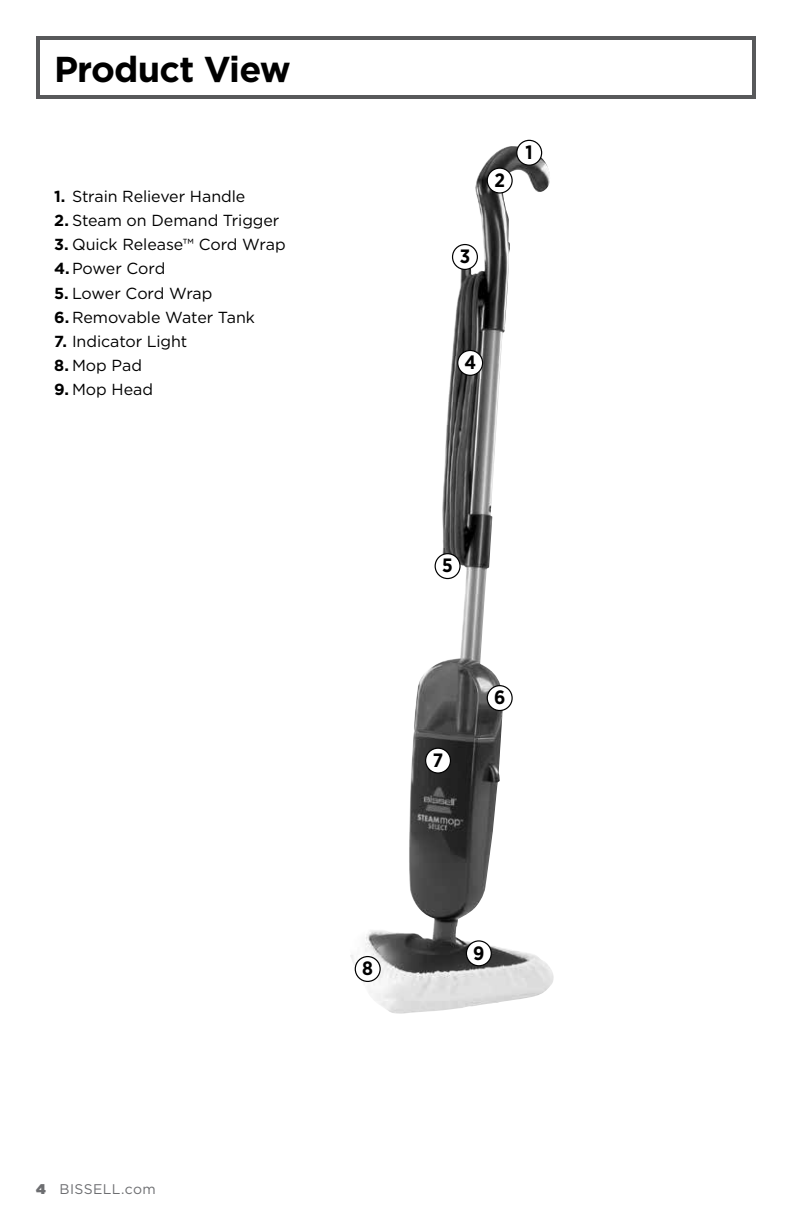
<style>
.page{position:relative;width:792px;height:1224px;background:#fff}
.page>*{position:absolute;margin:0;border:0;box-sizing:border-box;transform-origin:0 0}
.t1{font:700 36px "Gotham";letter-spacing:-.02em;color:#000}
.t2{font:700 19.2px "Gotham Narrow";color:#000}
.t3{font:16px/24.2px "Gotham";letter-spacing:-.005em;color:#000}
.t4{font:14px "Gotham";letter-spacing:.025em;color:#6d6e71}
.s1{font-weight:700}
.s2{font-weight:900}
</style>
<div class="page">
<img style="left:350px;top:146px;width:204px;height:868px">
<div style="left:517px;top:140px;width:25px;height:25px;background:#fff;border-radius:50%"></div>
<div style="left:516px;top:140px;width:26px;height:26px;border:1px solid #000;border-radius:50%"></div>
<div style="left:487px;top:168px;width:25px;height:25px;background:#fff;border-radius:50%"></div>
<div style="left:487px;top:168px;width:26px;height:26px;border:1px solid #000;border-radius:50%"></div>
<div style="left:453px;top:245px;width:24px;height:24px;background:#fff;border-radius:50%"></div>
<div style="left:452px;top:244px;width:26px;height:26px;border:1px solid #000;border-radius:50%"></div>
<div style="left:458px;top:350px;width:25px;height:25px;background:#fff;border-radius:50%"></div>
<div style="left:457px;top:350px;width:26px;height:26px;border:1px solid #000;border-radius:50%"></div>
<div style="left:435px;top:554px;width:25px;height:25px;background:#fff;border-radius:50%"></div>
<div style="left:435px;top:553px;width:26px;height:26px;border:1px solid #000;border-radius:50%"></div>
<div style="left:487px;top:686px;width:25px;height:25px;background:#fff;border-radius:50%"></div>
<div style="left:487px;top:685px;width:26px;height:26px;border:1px solid #000;border-radius:50%"></div>
<div style="left:426px;top:748px;width:24px;height:25px;background:#fff;border-radius:50%"></div>
<div style="left:425px;top:748px;width:26px;height:26px;border:1px solid #000;border-radius:50%"></div>
<div style="left:355px;top:957px;width:25px;height:24px;background:#fff;border-radius:50%"></div>
<div style="left:355px;top:956px;width:26px;height:26px;border:1px solid #000;border-radius:50%"></div>
<div style="left:466px;top:941px;width:25px;height:25px;background:#fff;border-radius:50%"></div>
<div style="left:466px;top:940px;width:26px;height:26px;border:1px solid #000;border-radius:50%"></div>
<div style="left:36px;top:36px;width:720px;height:63px;border:4px solid #58595b"></div>
<h1 class="t1" style="left:54px;top:45px;width:238px">Product View</h1>
<p class="t3" style="left:54px;top:184px;width:193px"><span class="s1">1.</span> Strain Reliever Handle</p>
<p class="t3" style="left:54px;top:208px;width:227px"><span class="s1">2.</span> Steam on Demand Trigger</p>
<p class="t3" style="left:54px;top:232px;width:233px"><span class="s1">3.</span> Quick Release™ Cord Wrap<br><span class="s1">4.</span>Power Cord</p>
<p class="t3" style="left:54px;top:280px;width:160px"><span class="s1">5.</span> Lower Cord Wrap</p>
<p class="t3" style="left:54px;top:305px;width:203px"><span class="s1">6.</span> Removable Water Tank</p>
<p class="t3" style="left:54px;top:329px;width:135px"><span class="s1">7.</span> Indicator Light</p>
<p class="t3" style="left:54px;top:353px;width:89px"><span class="s1">8.</span> Mop Pad</p>
<p class="t3" style="left:54px;top:377px;width:101px"><span class="s1">9.</span> Mop Head</p>
<p class="t2" style="left:460px;top:244px;width:12px">3</p>
<p class="t2" style="left:494px;top:168px;width:12px">2</p>
<p class="t2" style="left:526px;top:140px;width:9px">1</p>
<p class="t2" style="left:464px;top:350px;width:13px">4</p>
<p class="t2" style="left:442px;top:553px;width:12px">5</p>
<p class="t2" style="left:433px;top:748px;width:12px">7</p>
<p class="t2" style="left:494px;top:685px;width:13px">6</p>
<p class="t2" style="left:362px;top:956px;width:12px">8</p>
<p class="t2" style="left:473px;top:941px;width:13px">9</p>
<p class="t4" style="left:36px;top:1180px;width:121px"><span class="s2">4</span> BISSELL.com</p>
</div>
